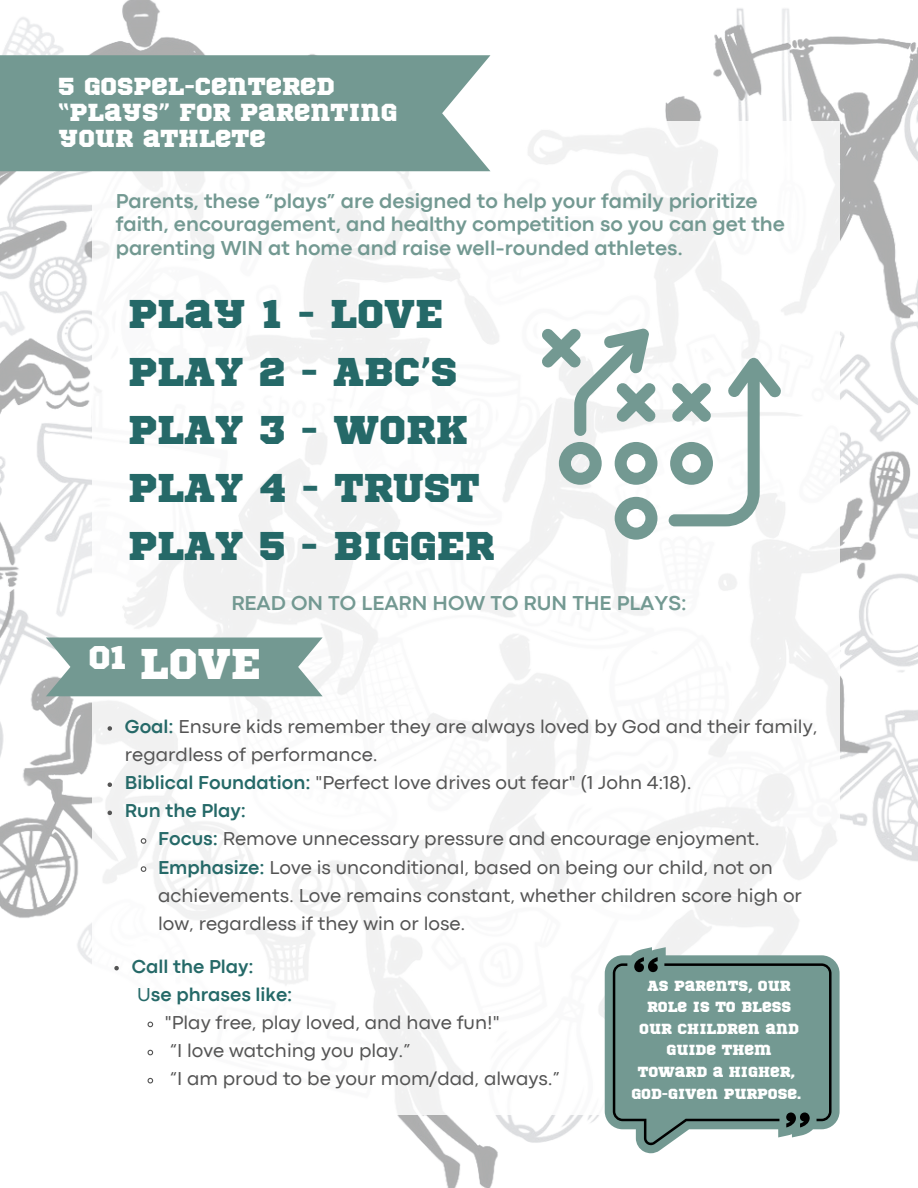
<style>
.page{position:relative;width:918px;height:1188px;background:#fff}
.page>*{position:absolute;margin:0;border:0;box-sizing:border-box;transform-origin:0 0}
.t1{font:42.75px "Sports World";color:#fff}
.t2{font:39.9px/58.1px "Sports World";color:#256968}
.t3{font:32.7px "Sports World";color:#fff}
.t4{font:24.45px/26px "Sports World";color:#fff}
.t5{font:700 21px/23.7px "Codec Pro";color:#739992}
.t6{font:19.5px/28.2px "Codec Pro";color:#545454}
.t7{font:700 19.5px "Codec Pro";color:#256968}
.t8{font:14.55px/21.6px "Sports World";color:#fff;text-align:center}
.s1{font-weight:700;color:#256968}
.s2{font-weight:400}
</style>
<div class="page">
<img style="left:0;top:0;width:918px;height:1188px">
<div style="left:92px;top:121px;width:748px;height:993px;background:linear-gradient(to right,#fcfcfc,#fbfbfb)"></div>
<svg style="left:46px;top:638px;width:277px;height:58px;background:#7ea19a"></svg>
<div style="left:0;top:55px;width:490px;height:116px;background:#739992"></div>
<svg style="left:559px;top:442px;width:43px;height:43px"></svg>
<svg style="left:615px;top:442px;width:42px;height:43px"></svg>
<svg style="left:615px;top:497px;width:42px;height:43px"></svg>
<svg style="left:669px;top:358px;width:113px;height:168px"></svg>
<svg style="left:541px;top:328px;width:115px;height:108px"></svg>
<svg style="left:108px;top:726px;width:4px;height:5px"></svg>
<svg style="left:108px;top:782px;width:4px;height:5px"></svg>
<svg style="left:108px;top:811px;width:4px;height:4px"></svg>
<svg style="left:140px;top:837px;width:7px;height:8px"></svg>
<svg style="left:140px;top:865px;width:7px;height:8px"></svg>
<svg style="left:605px;top:947px;width:235px;height:206px"></svg>
<svg style="left:613px;top:957px;width:219px;height:188px;background:#769791"></svg>
<svg style="left:114px;top:966px;width:5px;height:4px"></svg>
<svg style="left:147px;top:1021px;width:7px;height:7px"></svg>
<svg style="left:147px;top:1049px;width:7px;height:7px"></svg>
<svg style="left:147px;top:1077px;width:7px;height:7px"></svg>
<p class="t4" style="left:58px;top:74px;width:341px">5 GOSPEL-CENTERED “PLAYS” FOR PARENTING<br>YOUR ATHLETE</p>
<p class="t5" style="left:116px;top:190px;width:671px">Parents, these “plays” are designed to help your family prioritize faith, encouragement, and healthy competition so you can get the parenting WIN at home and raise well-rounded athletes.</p>
<p class="t2" style="left:128px;top:287px;width:368px">PLAY 1 - LOVE<br>PLAY 2 - ABC’S<br>PLAY 3 - WORK<br>PLAY 4 - TRUST<br>PLAY 5 - BIGGER</p>
<p class="t5" style="left:231px;top:593px;width:457px">READ ON TO LEARN HOW TO RUN THE PLAYS:</p>
<p class="t3" style="left:89px;top:643px;width:40px">01</p>
<p class="t1" style="left:140px;top:645px;width:123px">LOVE</p>
<h3 class="t6" style="left:125px;top:714px;width:694px"><span class="s1">Goal:</span> Ensure kids remember they are always loved by God and their family, regardless of performance.</h3>
<h5 class="t6" style="left:125px;top:770px;width:568px"><span class="s1">Biblical Foundation:</span> "Perfect love drives out fear" (1 John 4:18).</h5>
<h2 class="t7" style="left:125px;top:804px;width:123px">Run the Play:</h2>
<p class="t6" style="left:158px;top:826px;width:603px"><span class="s1">Focus:</span> Remove unnecessary pressure and encourage enjoyment.</p>
<h4 class="t6" style="left:158px;top:854px;width:645px"><span class="s1">Emphasize:</span> Love is unconditional, based on being our child, not on achievements. Love remains constant, whether children score high or low, regardless if they win or lose.</h4>
<h6 class="t7" style="left:132px;top:959px;width:123px">Call the Play:</h6>
<p class="t7" style="left:137px;top:987px;width:157px"><span class="s2">U</span>se phrases like:</p>
<p class="t6" style="left:165px;top:1010px;width:336px">"Play free, play loved, and have fun!"</p>
<p class="t6" style="left:170px;top:1038px;width:243px">“I love watching you play.”</p>
<p class="t6" style="left:170px;top:1066px;width:392px">“I am proud to be your mom/dad, always.”</p>
<p class="t8" style="left:638px;top:976px;width:163px">AS PARENTS, OUR<br>ROLE IS TO BLESS<br>OUR CHILDREN AND<br>GUIDE THEM<br>TOWARD A HIGHER,</p>
<p class="t8" style="left:631px;top:1083px;width:171px">GOD-GIVEN PURPOSE.</p>
</div>
